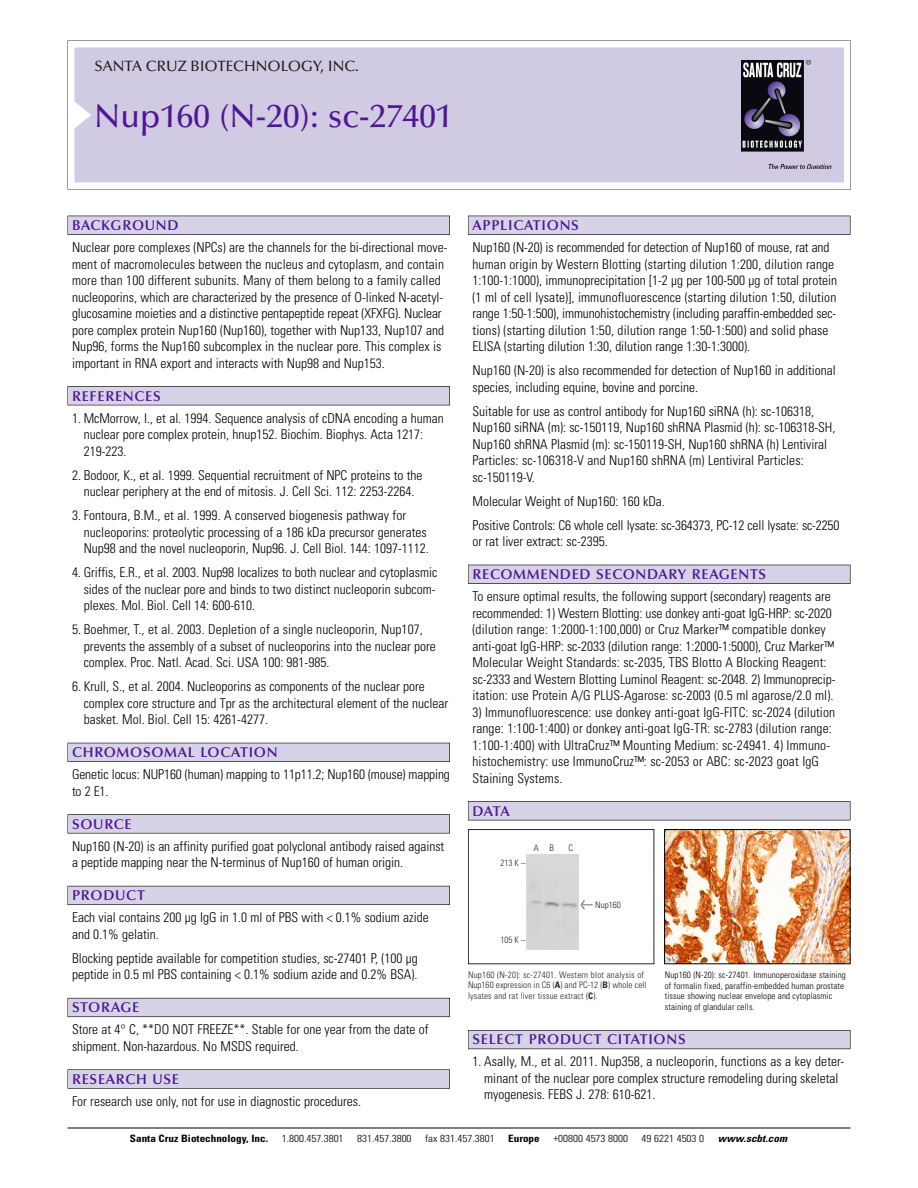
<style>
.page{position:relative;width:918px;height:1188px;background:#fff}
.page>*{position:absolute;margin:0;border:0;box-sizing:border-box;transform-origin:0 0}
.t1{font:500 33px "Optima";color:#511695}
.t2{font:500 15px "Optima";color:#231f20}
.t3{font:600 14.25px "Optima";letter-spacing:.05em;color:#511695}
.t4{font:300 condensed 13.5px/16.5px "Univers";color:#000}
.t5{font:300 condensed 10.2px "Univers";color:#000;scale:1.1 1}
.t6{font:700 condensed 10.2px "Univers";color:#000;scale:1.1 1}
.t7{font:italic 700 condensed 10.2px "Univers";letter-spacing:.005em;color:#000;scale:1.1 1}
.t8{font:300 condensed 9px/10.5px "Univers";letter-spacing:.015em;color:#000}
.t9{font:9px/10.5px "Univers Condensed Light+JESFCR";letter-spacing:.015em;color:#272627}
.s1{font-family:"Meta Plus Book Roman+EYADZM";font-size:10.5px}
.s2{font-family:"Univers Condensed Bold+OMBBCZ"}
</style>
<div class="page">
<svg style="left:68px;top:40px;width:783px;height:149px"></svg>
<div style="left:74px;top:47px;width:770px;height:135px;background:#d1cae3"></div>
<img style="left:741px;top:60px;width:90px;height:108px">
<div style="left:68px;top:216px;width:382px;height:19px;background:#525155"></div>
<div style="left:68px;top:216px;width:381px;height:18px;background:#d7d3e7"></div>
<div style="left:68px;top:386px;width:382px;height:19px;background:#525155"></div>
<div style="left:68px;top:387px;width:381px;height:18px;background:#d7d3e7"></div>
<div style="left:68px;top:743px;width:382px;height:19px;background:#525158"></div>
<div style="left:68px;top:743px;width:381px;height:18px;background:#d7d3e7"></div>
<div style="left:68px;top:814px;width:382px;height:19px;background:#575759"></div>
<div style="left:68px;top:815px;width:381px;height:18px;background:#d7d3e7"></div>
<div style="left:68px;top:886px;width:382px;height:19px;background:#5b5a62"></div>
<div style="left:68px;top:886px;width:381px;height:18px;background:#d7d3e7"></div>
<div style="left:68px;top:998px;width:382px;height:19px;background:#66646e"></div>
<div style="left:68px;top:998px;width:381px;height:18px;background:#d7d3e7"></div>
<div style="left:68px;top:1069px;width:382px;height:20px;background:#616161"></div>
<div style="left:68px;top:1070px;width:381px;height:18px;background:#d7d3e7"></div>
<div style="left:468px;top:216px;width:382px;height:19px;background:#525155"></div>
<div style="left:468px;top:216px;width:382px;height:18px;background:#d7d3e7"></div>
<div style="left:468px;top:565px;width:382px;height:19px;background:#515055"></div>
<div style="left:468px;top:565px;width:382px;height:18px;background:#d7d3e7"></div>
<div style="left:468px;top:801px;width:382px;height:19px;background:#545357"></div>
<div style="left:468px;top:802px;width:382px;height:18px;background:#d7d3e7"></div>
<div style="left:468px;top:1030px;width:382px;height:19px;background:#5b5961"></div>
<div style="left:468px;top:1031px;width:382px;height:18px;background:#d7d3e7"></div>
<hr style="left:68px;top:1128px;width:782px;height:1px;background:#000">
<div style="left:468px;top:829px;width:186px;height:135px;border:1px solid #272627"></div>
<div style="left:527px;top:854px;width:51px;height:96px;background:#d5d5d5"></div>
<img style="left:666px;top:831px;width:182px;height:131px">
<div style="left:664px;top:829px;width:186px;height:135px;border:1px solid #000"></div>
<p class="t2" style="left:94px;top:61px;width:266px">SANTA CRUZ BIOTECHNOLOGY, INC.</p>
<h1 class="t1" style="left:94px;top:103px;width:359px">Nup160 (N-20): sc-27401</h1>
<p class="t3" style="left:72px;top:219px;width:108px">BACKGROUND</p>
<p class="t4" style="left:72px;top:240px;width:377px">Nuclear pore complexes (NPCs) are the channels for the bi-directional move&shy;ment of macromolecules between the nucleus and cytoplasm, and contain more than 100 different subunits. Many of them belong to a family called nucleoporins, which are characterized by the presence of O-linked N-acetyl&shy;glucosamine moieties and a distinctive pentapeptide repeat (XFXFG). Nuclear pore complex protein Nup160 (Nup160), together with Nup133, Nup107 and Nup96, forms the Nup160 subcomplex in the nuclear pore. This complex is important in RNA export and interacts with Nup98 and Nup153.</p>
<p class="t3" style="left:72px;top:390px;width:90px">REFERENCES</p>
<p class="t4" style="left:84px;top:411px;width:362px;text-indent:-12px">1. McMorrow, I., et al. 1994. Sequence analysis of cDNA encoding a human nuclear pore complex protein, hnup152. Biochim. Biophys. Acta 1217:<br>219-223.</p>
<p class="t4" style="left:72px;top:468px;width:352px;text-align:center">2. Bodoor, K., et al. 1999. Sequential recruitment of NPC proteins to the nuclear periphery at the end of mitosis. J. Cell Sci. 112: 2253-2264.</p>
<p class="t4" style="left:84px;top:508px;width:347px;text-indent:-12px">3. Fontoura, B.M., et al. 1999. A conserved biogenesis pathway for nucleoporins: proteolytic processing of a 186 kDa precursor generates<br>Nup98 and the novel nucleoporin, Nup96. J. Cell Biol. 144: 1097-1112.</p>
<p class="t4" style="left:84px;top:565px;width:355px;text-indent:-12px">4. Griffis, E.R., et al. 2003. Nup98 localizes to both nuclear and cytoplasmic sides of the nuclear pore and binds to two distinct nucleoporin subcom&shy;plexes. Mol. Biol. Cell 14: 600-610.</p>
<p class="t4" style="left:84px;top:622px;width:354px;text-indent:-12px">5. Boehmer, T., et al. 2003. Depletion of a single nucleoporin, Nup107, prevents the assembly of a subset of nucleoporins into the nuclear pore complex. Proc. Natl. Acad. Sci. USA 100: 981-985.</p>
<p class="t4" style="left:84px;top:679px;width:366px;text-indent:-12px">6. Krull, S., et al. 2004. Nucleoporins as components of the nuclear pore complex core structure and Tpr as the architectural element of the nuclear basket. Mol. Biol. Cell 15: 4261-4277.</p>
<p class="t3" style="left:72px;top:747px;width:207px">CHROMOSOMAL LOCATION</p>
<p class="t4" style="left:72px;top:767px;width:379px">Genetic locus: NUP160 (human) mapping to 11p11.2; Nup160 (mouse) mapping to 2 E1.</p>
<p class="t3" style="left:72px;top:818px;width:61px">SOURCE</p>
<p class="t4" style="left:72px;top:839px;width:374px">Nup160 (N-20) is an affinity purified goat polyclonal antibody raised against a peptide mapping near the N-terminus of Nup160 of human origin.</p>
<p class="t3" style="left:72px;top:890px;width:74px">PRODUCT</p>
<p class="t4" style="left:72px;top:910px;width:358px">Each vial contains 200 µg IgG in 1.0 ml of PBS with &lt; 0.1% sodium azide and 0.1% gelatin.</p>
<p class="t4" style="left:72px;top:951px;width:347px">Blocking peptide available for competition studies, sc-27401 P, (100 µg peptide in 0.5 ml PBS containing &lt; 0.1% sodium azide and 0.2% BSA).</p>
<p class="t3" style="left:72px;top:1002px;width:69px">STORAGE</p>
<p class="t4" style="left:72px;top:1022px;width:358px">Store at 4° C, **DO NOT FREEZE**. Stable for one year from the date of shipment. Non-hazardous. No MSDS required.</p>
<p class="t3" style="left:72px;top:1073px;width:109px">RESEARCH USE</p>
<p class="t4" style="left:72px;top:1094px;width:290px">For research use only, not for use in diagnostic procedures.</p>
<p class="t3" style="left:473px;top:219px;width:108px">APPLICATIONS</p>
<p class="t4" style="left:473px;top:240px;width:366px">Nup160 (N-20) is recommended for detection of Nup160 of mouse, rat and human origin by Western Blotting (starting dilution 1:200, dilution range 1:100-1:1000), immunoprecipitation [1-2 µg per 100-500 µg of total protein (1 ml of cell lysate)], immunofluorescence (starting dilution 1:50, dilution range 1:50-1:500), immunohistochemistry (including paraffin-embedded sec&shy;tions) (starting dilution 1:50, dilution range 1:50-1:500) and solid phase ELISA (starting dilution 1:30, dilution range 1:30-1:3000).</p>
<p class="t4" style="left:473px;top:363px;width:365px">Nup160 (N-20) is also recommended for detection of Nup160 in additional species, including equine, bovine and porcine.</p>
<p class="t4" style="left:473px;top:404px;width:364px">Suitable for use as control antibody for Nup160 siRNA (h): sc-106318, Nup160 siRNA (m): sc-150119, Nup160 shRNA Plasmid (h): sc-106318-SH, Nup160 shRNA Plasmid (m): sc-150119-SH, Nup160 shRNA (h) Lentiviral Particles: sc-106318-V and Nup160 shRNA (m) Lentiviral Particles: sc-150119-V.</p>
<p class="t4" style="left:473px;top:490px;width:368px;line-height:24px">Molecular Weight of Nup160: 160 kDa.<br>Positive Controls: C6 whole cell lysate: sc-364373, PC-12 cell lysate: sc-2250</p>
<p class="t4" style="left:473px;top:534px;width:137px">or rat liver extract: sc-2395.</p>
<p class="t3" style="left:473px;top:569px;width:295px">RECOMMENDED SECONDARY REAGENTS</p>
<p class="t4" style="left:473px;top:589px;width:364px">To ensure optimal results, the following support (secondary) reagents are recommended: 1) Western Blotting: use donkey anti-goat IgG-HRP: sc-2020 (dilution range: 1:2000-1:100,000) or Cruz Marker™ compatible donkey anti-goat IgG-HRP: sc-2033 (dilution range: 1:2000-1:5000), Cruz Marker™ Molecular Weight Standards: sc-2035, TBS Blotto A Blocking Reagent: sc-2333 and Western Blotting Luminol Reagent: sc-2048. 2) Immunoprecip&shy;itation: use Protein A/G PLUS-Agarose: sc-2003 (0.5 ml agarose/2.0 ml).</p>
<p class="t4" style="left:473px;top:705px;width:364px">3) Immunofluorescence: use donkey anti-goat IgG-FITC: sc-2024 (dilution range: 1:100-1:400) or donkey anti-goat IgG-TR: sc-2783 (dilution range:<br>1:100-1:400) with UltraCruz™ Mounting Medium: sc-24941. 4) Immuno&shy;histochemistry: use ImmunoCruz™: sc-2053 or ABC: sc-2023 goat IgG Staining Systems.</p>
<p class="t3" style="left:473px;top:805px;width:39px">DATA</p>
<p class="t9" style="left:501px;top:859px;width:26px">213 K –</p>
<p class="t9" style="left:534px;top:844px;width:22px">A B</p>
<p class="t9" style="left:569px;top:844px;width:6px">C</p>
<p class="t9" style="left:501px;top:935px;width:26px">105 K –</p>
<p class="t9" style="left:581px;top:900px;width:42px"><span class="s1">&lt;</span> Nup160</p>
<p class="t9" style="left:468px;top:970px;width:180px">Nup160 (N-20): sc-27401. Western blot analysis of<br>Nup160 expression in C6 (<span class="s2">A</span>) and PC-12 (<span class="s2">B</span>) whole cell lysates and rat liver tissue extract (<span class="s2">C</span>).</p>
<p class="t8" style="left:665px;top:971px;width:183px">Nup160 (N-20): sc-27401. Immunoperoxidase staining of formalin fixed, paraffin-embedded human prostate tissue showing nuclear envelope and cytoplasmic staining of glandular cells.</p>
<p class="t3" style="left:473px;top:1034px;width:215px">SELECT PRODUCT CITATIONS</p>
<p class="t4" style="left:484px;top:1055px;width:362px;text-indent:-12px">1. Asally, M., et al. 2011. Nup358, a nucleoporin, functions as a key deter&shy;minant of the nuclear pore complex structure remodeling during skeletal myogenesis. FEBS J. 278: 610-621.</p>
<p class="t6" style="left:130px;top:1135px;width:127px">Santa Cruz Biotechnology, Inc.</p>
<p class="t5" style="left:282px;top:1135px;width:58px">1.800.457.3801</p>
<p class="t5" style="left:357px;top:1135px;width:51px">831.457.3800</p>
<p class="t5" style="left:425px;top:1135px;width:65px">fax 831.457.3801</p>
<p class="t6" style="left:508px;top:1135px;width:30px">Europe</p>
<p class="t5" style="left:553px;top:1135px;width:69px">+00800 4573 8000</p>
<p class="t5" style="left:642px;top:1135px;width:58px">49 6221 4503 0</p>
<p class="t7" style="left:718px;top:1135px;width:64px">www.scbt.com</p>
</div>
